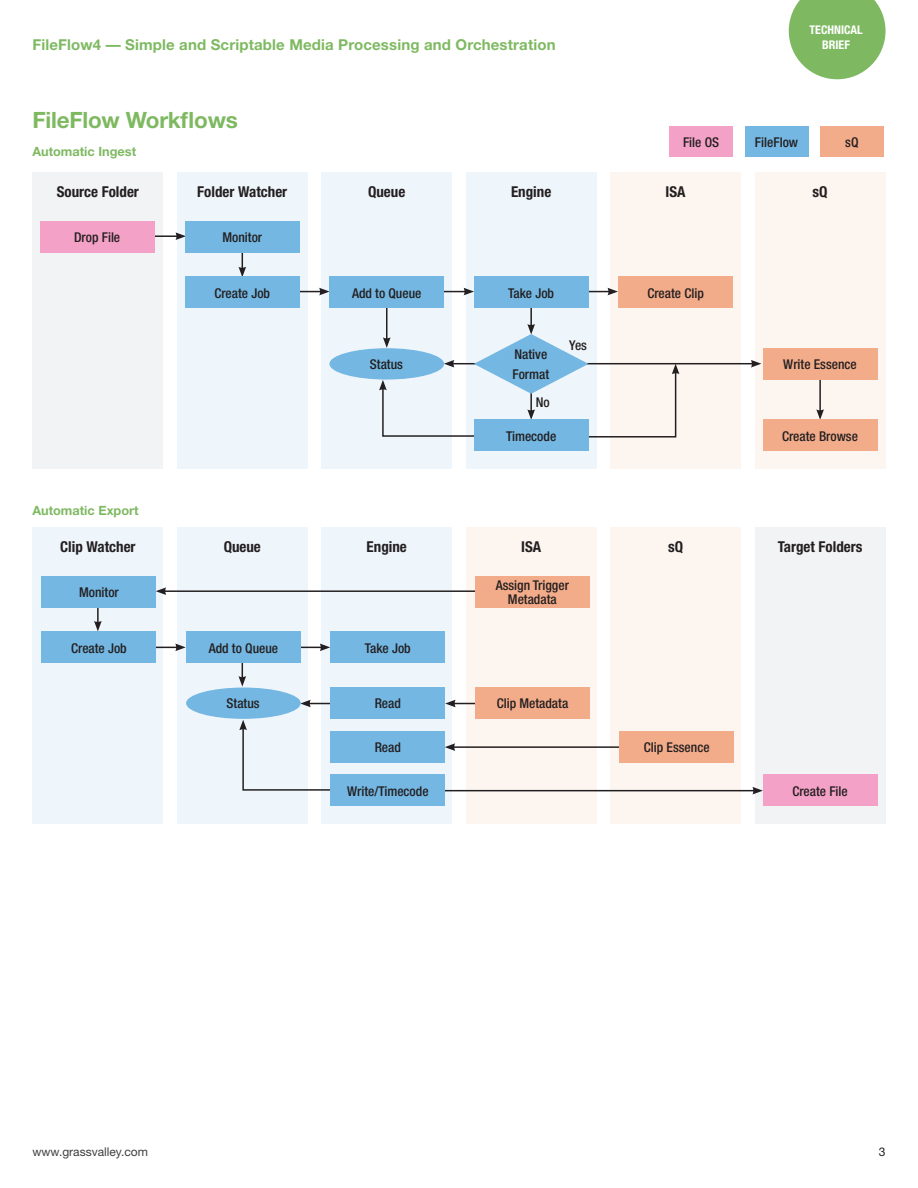
<style>
.page{position:relative;width:918px;height:1188px;background:#fff}
.page>*{position:absolute;margin:0;border:0;box-sizing:border-box;transform-origin:0 0}
._2019_Collateral_Hea{font:700 22.5px "Helvetica Neue";letter-spacing:-.01em;color:#7eb961}
._2019_Text{font:700 condensed 15px "Helvetica Neue";color:#231f20}
.t1{font:700 15px "Helvetica Neue";letter-spacing:.01em;color:#7eb961}
._2019_Text-2{font:500 condensed 13.5px/19.5px "Helvetica Neue";color:#231f20}
._2019_Collateral_Sub{font:700 12.75px "Helvetica Neue";color:#7eb961}
.t2{font:12px "Helvetica Neue";color:#3e3e3f}
.t3{font:700 condensed 12px "Helvetica Neue";color:#fff}
.t4{font:12px "Helvetica Neue";color:#231f20}
</style>
<div class="page">
<svg style="left:789px;top:0;width:97px;height:79px;background:#92c47a"></svg>
<div style="left:32px;top:173px;width:131px;height:296px;background:#f2f3f4"></div>
<div style="left:177px;top:173px;width:131px;height:296px;background:#eff6fb"></div>
<div style="left:321px;top:173px;width:131px;height:296px;background:#eff6fb"></div>
<div style="left:466px;top:173px;width:131px;height:296px;background:#eff6fb"></div>
<div style="left:610px;top:173px;width:131px;height:296px;background:#fcf5f0"></div>
<div style="left:755px;top:173px;width:131px;height:296px;background:#fcf5f0"></div>
<hr style="left:154px;top:235px;width:24px;height:2px;background:#231f20">
<svg style="left:175px;top:232px;width:10px;height:8px"></svg>
<svg style="left:238px;top:252px;width:8px;height:25px"></svg>
<svg style="left:300px;top:288px;width:29px;height:7px"></svg>
<hr style="left:386px;top:308px;width:1px;height:32px;background:#231f20">
<svg style="left:444px;top:288px;width:30px;height:7px"></svg>
<svg style="left:588px;top:288px;width:30px;height:7px"></svg>
<hr style="left:530px;top:306px;width:2px;height:20px;background:#231f20">
<hr style="left:586px;top:363px;width:167px;height:1px;background:#231f20">
<svg style="left:751px;top:360px;width:10px;height:8px"></svg>
<hr style="left:819px;top:380px;width:2px;height:32px;background:#231f20">
<svg style="left:816px;top:409px;width:8px;height:11px"></svg>
<div style="left:40px;top:221px;width:114px;height:31px;background:#f4a1c7"></div>
<div style="left:185px;top:221px;width:115px;height:31px;background:#73b7e2"></div>
<div style="left:185px;top:277px;width:115px;height:31px;background:#73b7e2"></div>
<div style="left:329px;top:277px;width:115px;height:31px;background:#73b7e2"></div>
<div style="left:329px;top:348px;width:115px;height:32px;background:#73b7e2;border-radius:50%"></div>
<div style="left:474px;top:277px;width:114px;height:31px;background:#73b7e2"></div>
<svg style="left:379px;top:324px;width:300px;height:114px"></svg>
<div style="left:474px;top:420px;width:114px;height:31px;background:#73b7e2"></div>
<div style="left:618px;top:277px;width:115px;height:31px;background:#f3ac8a"></div>
<div style="left:763px;top:348px;width:114px;height:32px;background:#f3ac8a"></div>
<div style="left:763px;top:420px;width:114px;height:31px;background:#f3ac8a"></div>
<div style="left:32px;top:528px;width:131px;height:296px;background:#eff6fb"></div>
<div style="left:177px;top:528px;width:131px;height:296px;background:#eff6fb"></div>
<div style="left:321px;top:528px;width:131px;height:296px;background:#eff6fb"></div>
<div style="left:466px;top:528px;width:131px;height:296px;background:#fcf5f0"></div>
<div style="left:610px;top:528px;width:131px;height:296px;background:#fcf5f0"></div>
<div style="left:755px;top:528px;width:131px;height:296px;background:#f2f3f4"></div>
<svg style="left:94px;top:607px;width:8px;height:24px"></svg>
<hr style="left:164px;top:590px;width:316px;height:2px;background:#231f20">
<svg style="left:156px;top:587px;width:10px;height:8px"></svg>
<svg style="left:156px;top:644px;width:30px;height:7px"></svg>
<svg style="left:301px;top:644px;width:29px;height:7px"></svg>
<svg style="left:238px;top:663px;width:8px;height:24px"></svg>
<svg style="left:301px;top:700px;width:30px;height:7px"></svg>
<svg style="left:445px;top:700px;width:30px;height:7px"></svg>
<svg style="left:239px;top:720px;width:93px;height:71px"></svg>
<hr style="left:453px;top:746px;width:169px;height:2px;background:#231f20">
<svg style="left:445px;top:743px;width:10px;height:8px"></svg>
<hr style="left:440px;top:790px;width:315px;height:1px;background:#231f20">
<svg style="left:752px;top:787px;width:11px;height:7px"></svg>
<div style="left:42px;top:576px;width:114px;height:31px;background:#73b7e2"></div>
<div style="left:42px;top:632px;width:114px;height:31px;background:#73b7e2"></div>
<div style="left:186px;top:632px;width:115px;height:31px;background:#73b7e2"></div>
<div style="left:186px;top:688px;width:115px;height:31px;background:#73b7e2;border-radius:50%"></div>
<div style="left:331px;top:632px;width:114px;height:31px;background:#73b7e2"></div>
<div style="left:331px;top:688px;width:114px;height:31px;background:#73b7e2"></div>
<div style="left:331px;top:731px;width:114px;height:31px;background:#73b7e2"></div>
<div style="left:331px;top:775px;width:114px;height:31px;background:#73b7e2"></div>
<div style="left:763px;top:775px;width:114px;height:31px;background:#f4a1c7"></div>
<div style="left:475px;top:576px;width:115px;height:31px;background:#f3ac8a"></div>
<div style="left:475px;top:688px;width:115px;height:31px;background:#f3ac8a"></div>
<div style="left:619px;top:731px;width:115px;height:31px;background:#f3ac8a"></div>
<div style="left:669px;top:126px;width:64px;height:31px;background:#f4a1c7"></div>
<div style="left:745px;top:126px;width:63px;height:31px;background:#73b7e2"></div>
<div style="left:820px;top:126px;width:64px;height:31px;background:#f3ac8a"></div>
<p class="t3" style="left:809px;top:23px;width:55px">TECHNICAL</p>
<p class="t1" style="left:32px;top:35px;width:525px">FileFlow4 — Simple and Scriptable Media Processing and Orchestration</p>
<p class="t3" style="left:822px;top:37px;width:29px">BRIEF</p>
<p class="_2019_Collateral_Hea" style="left:32px;top:106px;width:207px">FileFlow Workflows</p>
<p class="_2019_Collateral_Sub" style="left:32px;top:144px;width:105px">Automatic Ingest</p>
<p class="_2019_Text-2" style="left:683px;top:132px;width:38px">File OS</p>
<p class="_2019_Text-2" style="left:755px;top:132px;width:45px">FileFlow</p>
<p class="_2019_Text-2" style="left:845px;top:132px;width:15px">sQ</p>
<p class="_2019_Text" style="left:57px;top:182px;width:84px">Source Folder</p>
<p class="_2019_Text" style="left:197px;top:182px;width:91px">Folder Watcher</p>
<p class="_2019_Text" style="left:368px;top:182px;width:39px">Queue</p>
<p class="_2019_Text" style="left:511px;top:182px;width:42px">Engine</p>
<p class="_2019_Text" style="left:666px;top:182px;width:21px">ISA</p>
<p class="_2019_Text" style="left:813px;top:182px;width:16px">sQ</p>
<p class="_2019_Text-2" style="left:74px;top:227px;width:48px">Drop File</p>
<p class="_2019_Text-2" style="left:222px;top:227px;width:41px">Monitor</p>
<p class="_2019_Collateral_Sub" style="left:32px;top:502px;width:108px">Automatic Export</p>
<p class="_2019_Text-2" style="left:214px;top:283px;width:57px">Create Job</p>
<p class="_2019_Text-2" style="left:352px;top:283px;width:71px">Add to Queue</p>
<p class="_2019_Text-2" style="left:370px;top:354px;width:35px">Status</p>
<p class="_2019_Text-2" style="left:508px;top:283px;width:47px">Take Job</p>
<p class="_2019_Text-2" style="left:512px;top:345px;width:38px">Native<br>Format</p>
<p class="_2019_Text-2" style="left:536px;top:392px;width:15px">No</p>
<p class="_2019_Text-2" style="left:506px;top:426px;width:52px">Timecode</p>
<p class="_2019_Text-2" style="left:569px;top:335px;width:19px">Yes</p>
<p class="_2019_Text-2" style="left:647px;top:283px;width:58px">Create Clip</p>
<p class="_2019_Text-2" style="left:783px;top:354px;width:75px">Write Essence</p>
<p class="_2019_Text-2" style="left:782px;top:426px;width:77px">Create Browse</p>
<p class="_2019_Text" style="left:60px;top:538px;width:77px">Clip Watcher</p>
<p class="_2019_Text" style="left:224px;top:538px;width:39px">Queue</p>
<p class="_2019_Text" style="left:367px;top:538px;width:42px">Engine</p>
<p class="_2019_Text" style="left:521px;top:538px;width:21px">ISA</p>
<p class="_2019_Text" style="left:668px;top:538px;width:16px">sQ</p>
<p class="_2019_Text" style="left:778px;top:538px;width:86px">Target Folders</p>
<p class="_2019_Text-2" style="left:79px;top:582px;width:41px">Monitor</p>
<p class="_2019_Text-2" style="left:496px;top:579px;width:75px;line-height:13.5px;text-align:center">Assign Trigger<br>Metadata</p>
<p class="_2019_Text-2" style="left:71px;top:638px;width:57px">Create Job</p>
<p class="_2019_Text-2" style="left:209px;top:638px;width:71px">Add to Queue</p>
<p class="_2019_Text-2" style="left:227px;top:694px;width:35px">Status</p>
<p class="_2019_Text-2" style="left:365px;top:638px;width:47px">Take Job</p>
<p class="_2019_Text-2" style="left:497px;top:694px;width:73px">Clip Metadata</p>
<p class="_2019_Text-2" style="left:375px;top:694px;width:28px">Read</p>
<p class="_2019_Text-2" style="left:375px;top:737px;width:28px">Read</p>
<p class="_2019_Text-2" style="left:347px;top:781px;width:83px">Write/Timecode</p>
<p class="_2019_Text-2" style="left:792px;top:781px;width:57px">Create File</p>
<p class="_2019_Text-2" style="left:644px;top:737px;width:67px">Clip Essence</p>
<p class="t2" style="left:32px;top:1144px;width:117px">www.grassvalley.com</p>
<p class="t4" style="left:879px;top:1144px;width:8px">3</p>
</div>
